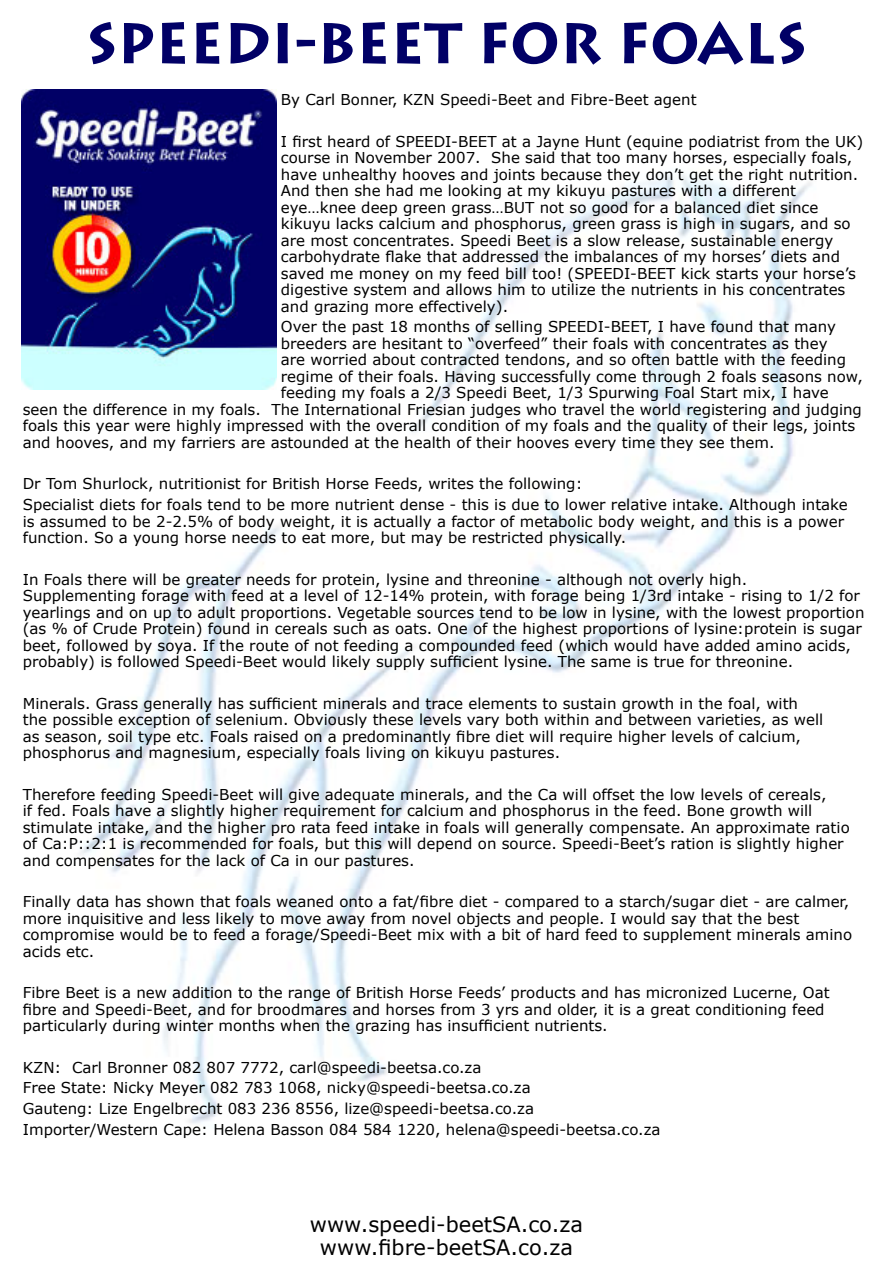
<style>
.page{position:relative;width:893px;height:1263px;background:#fff}
.page>*{position:absolute;margin:0;border:0;box-sizing:border-box;transform-origin:0 0}
.t1{font:700 57px "Lithos Pro";color:#010066}
.t2{font:21px/22.5px "Verdana";color:#000;text-align:center}
.t3{font:15px/16.5px "Verdana";color:#000}
</style>
<div class="page">
<img style="left:29px;top:97px;width:783px;height:1027px">
<img style="left:21px;top:89px;width:255px;height:300px">
<h1 class="t1" style="left:86px;top:9px;width:722px">SPEEDI-BEET FOR FOALS</h1>
<p class="t3" style="left:281px;top:91px;width:417px">By Carl Bonner, KZN Speedi-Beet and Fibre-Beet agent</p>
<p class="t3" style="left:281px;top:132px;width:584px">I first heard of SPEEDI-BEET at a Jayne Hunt (equine podiatrist from the UK) course in November 2007. She said that too many horses, especially foals, have unhealthy hooves and joints because they don’t get the right nutrition.<br>And then she had me looking at my kikuyu pastures with a different eye…knee deep green grass…BUT not so good for a balanced diet since kikuyu lacks calcium and phosphorus, green grass is high in sugars, and so are most concentrates. Speedi Beet is a slow release, sustainable energy carbohydrate flake that addressed the imbalances of my horses’ diets and saved me money on my feed bill too! (SPEEDI-BEET kick starts your horse’s digestive system and allows him to utilize the nutrients in his concentrates and grazing more effectively).</p>
<p class="t3" style="left:281px;top:318px;width:557px">Over the past 18 months of selling SPEEDI-BEET, I have found that many</p>
<p class="t3" style="left:281px;top:335px;width:548px">breeders are hesitant to “overfeed” their foals with concentrates as they</p>
<p class="t3" style="left:281px;top:351px;width:567px">are worried about contracted tendons, and so often battle with the feeding</p>
<p class="t3" style="left:281px;top:368px;width:584px">regime of their foals. Having successfully come through 2 foals seasons now,</p>
<p class="t3" style="left:281px;top:384px;width:549px">feeding my foals a 2/3 Speedi Beet, 1/3 Spurwing Foal Start mix, I have</p>
<p class="t3" style="left:23px;top:401px;width:841px">seen the difference in my foals. The International Friesian judges who travel the world registering and judging</p>
<p class="t3" style="left:23px;top:417px;width:834px">foals this year were highly impressed with the overall condition of my foals and the quality of their legs, joints</p>
<p class="t3" style="left:23px;top:434px;width:753px">and hooves, and my farriers are astounded at the health of their hooves every time they see them.</p>
<p class="t3" style="left:23px;top:473px;width:827px;line-height:20.7px">Dr Tom Shurlock, nutritionist for British Horse Feeds, writes the following:<br>Specialist diets for foals tend to be more nutrient dense - this is due to lower relative intake. Although intake</p>
<p class="t3" style="left:23px;top:512px;width:823px">is assumed to be 2-2.5% of body weight, it is actually a factor of metabolic body weight, and this is a power function. So a young horse needs to eat more, but may be restricted physically.</p>
<p class="t3" style="left:23px;top:570px;width:843px">In Foals there will be greater needs for protein, lysine and threonine - although not overly high.<br>Supplementing forage with feed at a level of 12-14% protein, with forage being 1/3rd intake - rising to 1/2 for yearlings and on up to adult proportions. Vegetable sources tend to be low in lysine, with the lowest proportion (as % of Crude Protein) found in cereals such as oats. One of the highest proportions of lysine:protein is sugar beet, followed by soya. If the route of not feeding a compounded feed (which would have added amino acids, probably) is followed Speedi-Beet would likely supply sufficient lysine. The same is true for threonine.</p>
<p class="t3" style="left:23px;top:694px;width:802px">Minerals. Grass generally has sufficient minerals and trace elements to sustain growth in the foal, with the possible exception of selenium. Obviously these levels vary both within and between varieties, as well as season, soil type etc. Foals raised on a predominantly fibre diet will require higher levels of calcium, phosphorus and magnesium, especially foals living on kikuyu pastures.</p>
<p class="t3" style="left:23px;top:785px;width:828px">Therefore feeding Speedi-Beet will give adequate minerals, and the Ca will offset the low levels of cereals,<br>if fed. Foals have a slightly higher requirement for calcium and phosphorus in the feed. Bone growth will stimulate intake, and the higher pro rata feed intake in foals will generally compensate. An approximate ratio of Ca:P::2:1 is recommended for foals, but this will depend on source. Speedi-Beet’s ration is slightly higher and compensates for the lack of Ca in our pastures.</p>
<p class="t3" style="left:23px;top:893px;width:831px">Finally data has shown that foals weaned onto a fat/fibre diet - compared to a starch/sugar diet - are calmer, more inquisitive and less likely to move away from novel objects and people. I would say that the best compromise would be to feed a forage/Speedi-Beet mix with a bit of hard feed to supplement minerals amino acids etc.</p>
<p class="t3" style="left:23px;top:984px;width:808px">Fibre Beet is a new addition to the range of British Horse Feeds’ products and has micronized Lucerne, Oat fibre and Speedi-Beet, and for broodmares and horses from 3 yrs and older, it is a great conditioning feed particularly during winter months when the grazing has insufficient nutrients.</p>
<p class="t3" style="left:23px;top:1056px;width:639px;line-height:20.7px">KZN: Carl Bronner 082 807 7772, carl@speedi-beetsa.co.za<br>Free State: Nicky Meyer 082 783 1068, nicky@speedi-beetsa.co.za<br>Gauteng: Lize Engelbrecht 083 236 8556, lize@speedi-beetsa.co.za Importer/Western Cape: Helena Basson 084 584 1220, helena@speedi-beetsa.co.za</p>
<h2 class="t2" style="left:310px;top:1213px;width:275px">www.speedi-beetSA.co.za www.fibre-beetSA.co.za</h2>
</div>
